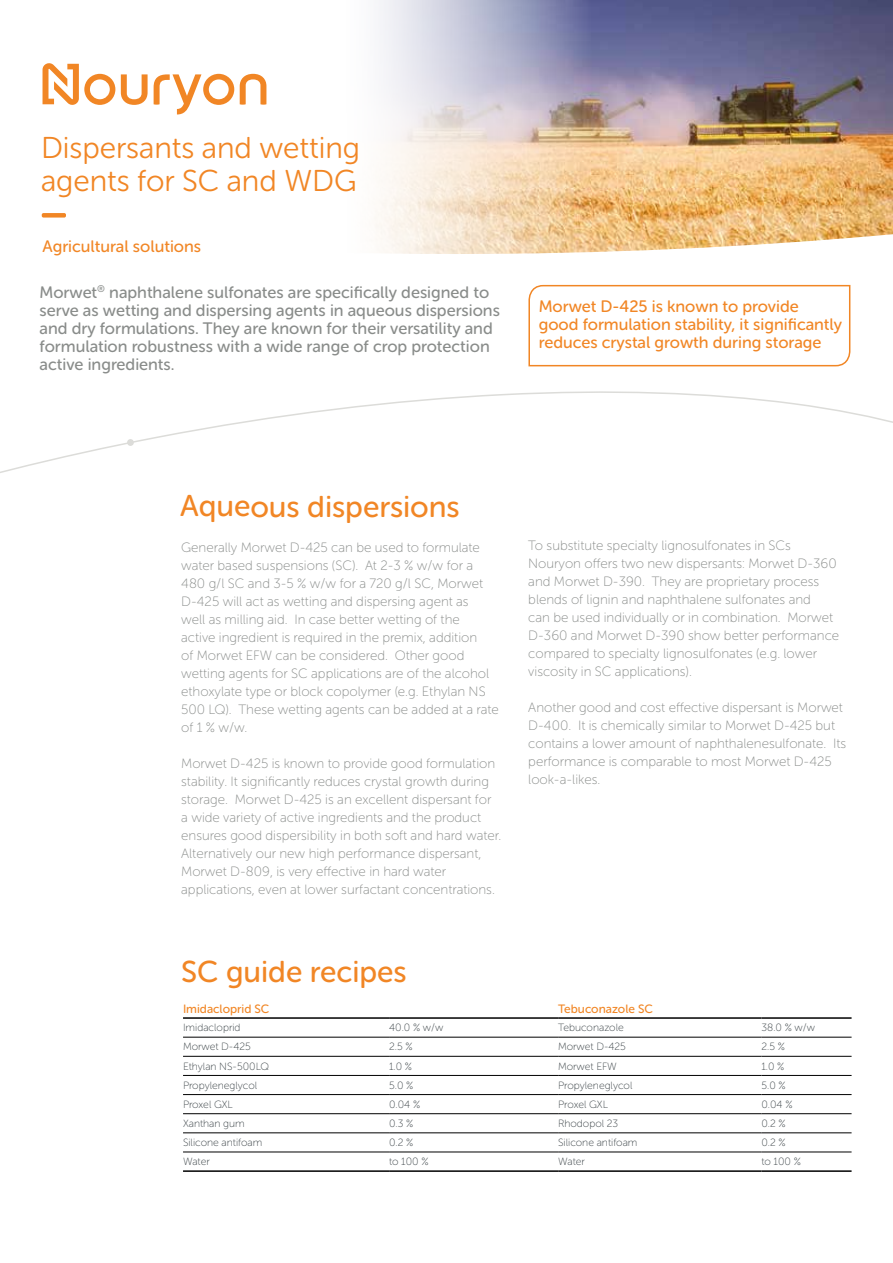
<style>
.page{position:relative;width:893px;height:1263px;background:#fff}
.page>*{position:absolute;margin:0;border:0;box-sizing:border-box;transform-origin:0 0}
.t1{font:30px/33px "Museo Sans Rounded 300";color:#f18625}
.t2{font:30px "Museo Sans Rounded 500";letter-spacing:-.005em;color:#f18625}
.t3{font:16.5px/18px "Museo Sans Rounded 500";color:#898c8a}
.t4{font:16.5px/18px "Museo Sans Rounded 500";color:#f18625}
.t5{font:13.5px/18px "Museo Sans Rounded 100";color:#898c8a}
.t6{font:12px "Museo Sans Rounded 500";color:#f18625}
.t7{font:10.5px "Museo Sans Rounded 100";color:#384044}
</style>
<div class="page">
<svg style="left:0;top:391px;width:893px;height:82px"></svg>
<div style="left:127px;top:439px;width:7px;height:7px;background:#dcdcd9;border-radius:50%"></div>
<img style="left:598px;top:0;width:295px;height:252px">
<svg style="left:375px;top:0;width:223px;height:254px;background:#dacfca"></svg>
<svg style="left:528px;top:284px;width:323px;height:83px"></svg>
<svg style="left:43px;top:63px;width:223px;height:51px"></svg>
<div style="left:42px;top:213px;width:24px;height:5px;background:#f18625;border-radius:2px"></div>
<hr style="left:183px;top:1017px;width:206px;height:2px;background:#000">
<hr style="left:389px;top:1017px;width:169px;height:2px;background:#000">
<hr style="left:558px;top:1017px;width:203px;height:2px;background:#000">
<hr style="left:761px;top:1017px;width:91px;height:2px;background:#000">
<hr style="left:183px;top:1037px;width:206px;height:1px;background:#000">
<hr style="left:389px;top:1037px;width:169px;height:1px;background:#000">
<hr style="left:558px;top:1037px;width:203px;height:1px;background:#000">
<hr style="left:761px;top:1037px;width:91px;height:1px;background:#000">
<hr style="left:183px;top:1056px;width:206px;height:1px;background:#000">
<hr style="left:389px;top:1056px;width:169px;height:1px;background:#000">
<hr style="left:558px;top:1056px;width:203px;height:1px;background:#000">
<hr style="left:761px;top:1056px;width:91px;height:1px;background:#000">
<hr style="left:183px;top:1075px;width:206px;height:1px;background:#000">
<hr style="left:389px;top:1075px;width:169px;height:1px;background:#000">
<hr style="left:558px;top:1075px;width:203px;height:1px;background:#000">
<hr style="left:761px;top:1075px;width:91px;height:1px;background:#000">
<hr style="left:183px;top:1094px;width:206px;height:1px;background:#000">
<hr style="left:389px;top:1094px;width:169px;height:1px;background:#000">
<hr style="left:558px;top:1094px;width:203px;height:1px;background:#000">
<hr style="left:761px;top:1094px;width:91px;height:1px;background:#000">
<hr style="left:183px;top:1113px;width:206px;height:1px;background:#000">
<hr style="left:389px;top:1113px;width:169px;height:1px;background:#000">
<hr style="left:558px;top:1113px;width:203px;height:1px;background:#000">
<hr style="left:761px;top:1113px;width:91px;height:1px;background:#000">
<hr style="left:183px;top:1132px;width:206px;height:1px;background:#000">
<hr style="left:389px;top:1132px;width:169px;height:1px;background:#000">
<hr style="left:558px;top:1132px;width:203px;height:1px;background:#000">
<hr style="left:761px;top:1132px;width:91px;height:1px;background:#000">
<hr style="left:183px;top:1151px;width:206px;height:1px;background:#000">
<hr style="left:389px;top:1151px;width:169px;height:1px;background:#000">
<hr style="left:558px;top:1151px;width:203px;height:1px;background:#000">
<hr style="left:761px;top:1151px;width:91px;height:1px;background:#000">
<hr style="left:183px;top:1170px;width:206px;height:2px;background:#000">
<hr style="left:389px;top:1170px;width:169px;height:2px;background:#000">
<hr style="left:558px;top:1170px;width:203px;height:2px;background:#000">
<hr style="left:761px;top:1170px;width:91px;height:2px;background:#000">
<h1 class="t1" style="left:41px;top:131px;width:321px">Dispersants and wetting agents for SC and WDG</h1>
<p class="t4" style="left:43px;top:237px;width:160px">Agricultural solutions</p>
<p class="t3" style="left:40px;top:283px;width:462px">Morwet<sup>®</sup> naphthalene sulfonates are specifically designed to serve as wetting and dispersing agents in aqueous dispersions and dry formulations. They are known for their versatility and formulation robustness with a wide range of crop protection active ingredients.</p>
<p class="t4" style="left:539px;top:297px;width:305px">Morwet D-425 is known to provide good formulation stability, it significantly reduces crystal growth during storage</p>
<h1 class="t2" style="left:180px;top:490px;width:281px">Aqueous dispersions</h1>
<p class="t5" style="left:181px;top:538px;width:319px">Generally Morwet D-425 can be used to formulate water based suspensions (SC). At 2-3 % w/w for a 480 g/l SC and 3-5 % w/w for a 720 g/l SC, Morwet D-425 will act as wetting and dispersing agent as<br>well as milling aid. In case better wetting of the<br>active ingredient is required in the premix, addition<br>of Morwet EFW can be considered. Other good wetting agents for SC applications are of the alcohol ethoxylate type or block copolymer (e.g. Ethylan NS 500 LQ). These wetting agents can be added at a rate of 1 % w/w.</p>
<p class="t5" style="left:181px;top:754px;width:322px">Morwet D-425 is known to provide good formulation stability. It significantly reduces crystal growth during storage. Morwet D-425 is an excellent dispersant for a wide variety of active ingredients and the product ensures good dispersibility in both soft and hard water.<br>Alternatively our new high performance dispersant, Morwet D-809, is very effective in hard water applications, even at lower surfactant concentrations.</p>
<h1 class="t2" style="left:181px;top:955px;width:227px">SC guide recipes</h1>
<p class="t5" style="left:528px;top:537px;width:312px">To substitute specialty lignosulfonates in SCs Nouryon offers two new dispersants: Morwet D-360 and Morwet D-390. They are proprietary process blends of lignin and naphthalene sulfonates and<br>can be used individually or in combination. Morwet D-360 and Morwet D-390 show better performance compared to specialty lignosulfonates (e.g. lower viscosity in SC applications).</p>
<p class="t5" style="left:528px;top:699px;width:319px">Another good and cost effective dispersant is Morwet D-400. It is chemically similar to Morwet D-425 but contains a lower amount of naphthalenesulfonate. Its performance is comparable to most Morwet D-425 look-a-likes.</p>
<p class="t6" style="left:183px;top:1003px;width:88px">Imidacloprid SC</p>
<p class="t6" style="left:558px;top:1003px;width:96px">Tebuconazole SC</p>
<p class="t7" style="left:183px;top:1022px;width:59px">Imidacloprid</p>
<p class="t7" style="left:389px;top:1022px;width:56px">40.0 % w/w</p>
<p class="t7" style="left:558px;top:1022px;width:67px">Tebuconazole</p>
<p class="t7" style="left:761px;top:1022px;width:55px">38.0 % w/w</p>
<p class="t7" style="left:183px;top:1041px;width:69px">Morwet D-425</p>
<p class="t7" style="left:389px;top:1041px;width:25px">2.5 %</p>
<p class="t7" style="left:558px;top:1041px;width:69px">Morwet D-425</p>
<p class="t7" style="left:761px;top:1041px;width:25px">2.5 %</p>
<p class="t7" style="left:183px;top:1060px;width:87px">Ethylan NS-500LQ</p>
<p class="t7" style="left:389px;top:1060px;width:25px">1.0 %</p>
<p class="t7" style="left:558px;top:1060px;width:60px">Morwet EFW</p>
<p class="t7" style="left:761px;top:1060px;width:25px">1.0 %</p>
<p class="t7" style="left:183px;top:1079px;width:76px">Propyleneglycol</p>
<p class="t7" style="left:389px;top:1079px;width:26px">5.0 %</p>
<p class="t7" style="left:558px;top:1079px;width:76px">Propyleneglycol</p>
<p class="t7" style="left:761px;top:1079px;width:26px">5.0 %</p>
<p class="t7" style="left:183px;top:1098px;width:51px">Proxel GXL</p>
<p class="t7" style="left:389px;top:1098px;width:33px">0.04 %</p>
<p class="t7" style="left:558px;top:1098px;width:51px">Proxel GXL</p>
<p class="t7" style="left:761px;top:1098px;width:33px">0.04 %</p>
<p class="t7" style="left:183px;top:1118px;width:63px">Xanthan gum</p>
<p class="t7" style="left:389px;top:1118px;width:26px">0.3 %</p>
<p class="t7" style="left:558px;top:1118px;width:62px">Rhodopol 23</p>
<p class="t7" style="left:761px;top:1118px;width:26px">0.2 %</p>
<p class="t7" style="left:183px;top:1137px;width:81px">Silicone antifoam</p>
<p class="t7" style="left:389px;top:1137px;width:26px">0.2 %</p>
<p class="t7" style="left:558px;top:1137px;width:81px">Silicone antifoam</p>
<p class="t7" style="left:761px;top:1137px;width:26px">0.2 %</p>
<p class="t7" style="left:183px;top:1156px;width:28px">Water</p>
<p class="t7" style="left:389px;top:1156px;width:41px">to 100 %</p>
<p class="t7" style="left:558px;top:1156px;width:28px">Water</p>
<p class="t7" style="left:761px;top:1156px;width:41px">to 100 %</p>
</div>
